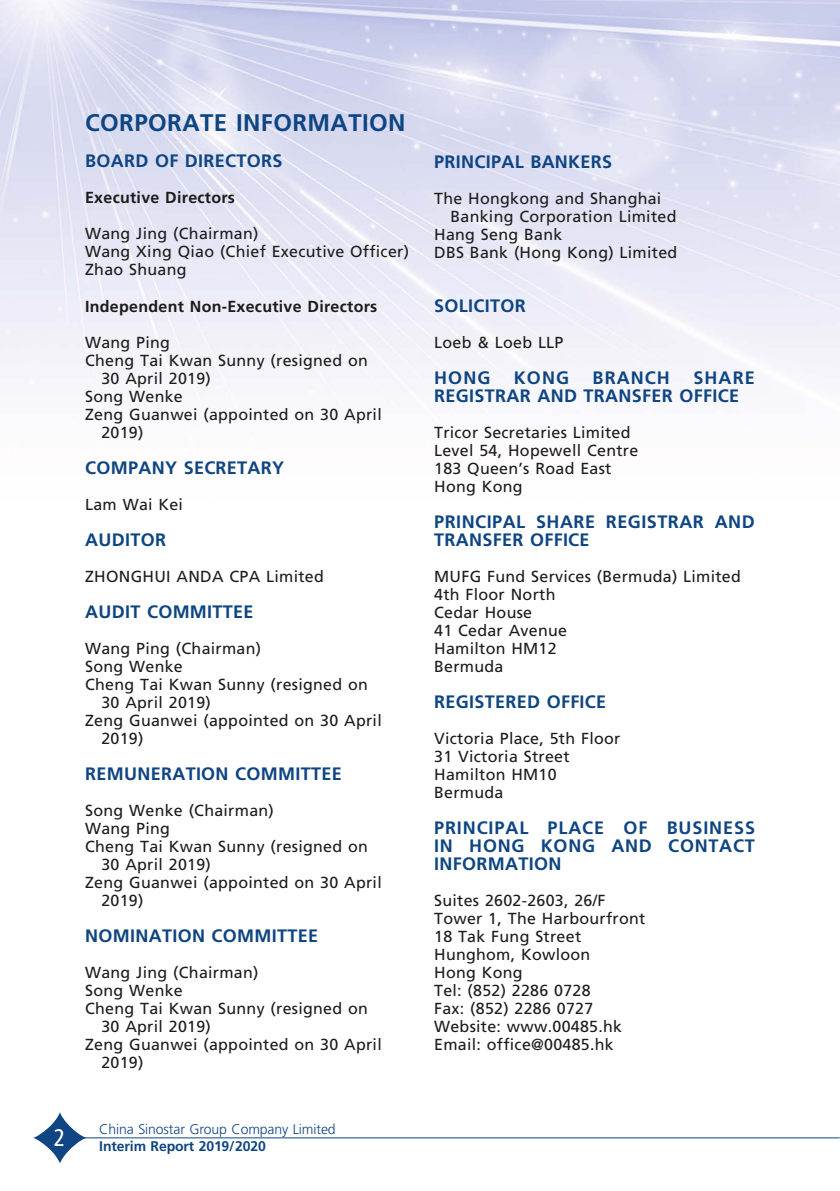
<style>
.page{position:relative;width:840px;height:1191px;background:#fff}
.page>*{position:absolute;margin:0;border:0;box-sizing:border-box;transform-origin:0 0}
.t1{font:700 24px "Frutiger LT Std";letter-spacing:.015em;color:#0e4582}
.t2{font:condensed 24px "Frutiger LT Std";color:#fff}
.t3{font:700 18px/18px "Frutiger LT Std";letter-spacing:.015em;color:#0e4582}
.t4{font:16px/18px "Frutiger LT Std";letter-spacing:.015em;color:#1c1c1b}
.t5{font:700 16px "Frutiger LT Std";letter-spacing:.015em;color:#1c1c1b}
.t6{font:300 14px "Frutiger LT Std";letter-spacing:-.01em;color:#0e4582}
.t7{font:700 14px "Frutiger LT Std";letter-spacing:-.01em;color:#0e4582}
</style>
<div class="page">
<img style="left:0;top:0;width:839px;height:1164px">
<svg style="left:33px;top:1112px;width:53px;height:51px"></svg>
<hr style="left:81px;top:1137px;width:758px;height:1px;background:#0e4582">
<h1 class="t2" style="left:54px;top:1124px;width:13px">2</h1>
<h1 class="t1" style="left:85px;top:109px;width:322px">CORPORATE INFORMATION</h1>
<p class="t3" style="left:85px;top:152px;width:199px">BOARD OF DIRECTORS</p>
<p class="t5" style="left:85px;top:188px;width:151px">Executive Directors</p>
<p class="t4" style="left:85px;top:225px;width:325px">Wang Jing (Chairman)<br>Wang Xing Qiao (Chief Executive Officer)<br>Zhao Shuang</p>
<p class="t5" style="left:85px;top:296px;width:293px">Independent Non-Executive Directors</p>
<p class="t4" style="left:85px;top:333px;width:86px">Wang Ping</p>
<p class="t4" style="left:85px;top:351px;width:284px">Cheng Tai Kwan Sunny (resigned on</p>
<p class="t4" style="left:101px;top:369px;width:111px">30 April 2019)</p>
<p class="t4" style="left:85px;top:387px;width:99px">Song Wenke</p>
<p class="t4" style="left:85px;top:405px;width:298px">Zeng Guanwei (appointed on 30 April</p>
<p class="t4" style="left:101px;top:423px;width:43px">2019)</p>
<p class="t3" style="left:85px;top:458px;width:200px">COMPANY SECRETARY</p>
<p class="t4" style="left:85px;top:495px;width:99px">Lam Wai Kei</p>
<p class="t3" style="left:85px;top:530px;width:82px">AUDITOR</p>
<p class="t4" style="left:85px;top:567px;width:240px">ZHONGHUI ANDA CPA Limited</p>
<p class="t3" style="left:85px;top:602px;width:170px">AUDIT COMMITTEE</p>
<p class="t4" style="left:85px;top:639px;width:177px">Wang Ping (Chairman)</p>
<p class="t4" style="left:85px;top:657px;width:99px">Song Wenke</p>
<p class="t4" style="left:85px;top:675px;width:284px">Cheng Tai Kwan Sunny (resigned on</p>
<p class="t4" style="left:101px;top:693px;width:111px">30 April 2019)</p>
<p class="t4" style="left:85px;top:711px;width:298px">Zeng Guanwei (appointed on 30 April</p>
<p class="t4" style="left:101px;top:729px;width:43px">2019)</p>
<p class="t3" style="left:85px;top:764px;width:258px">REMUNERATION COMMITTEE</p>
<p class="t4" style="left:85px;top:801px;width:190px">Song Wenke (Chairman)</p>
<p class="t4" style="left:85px;top:819px;width:86px">Wang Ping</p>
<p class="t4" style="left:85px;top:837px;width:284px">Cheng Tai Kwan Sunny (resigned on</p>
<p class="t4" style="left:101px;top:855px;width:111px">30 April 2019)</p>
<p class="t4" style="left:85px;top:873px;width:298px">Zeng Guanwei (appointed on 30 April</p>
<p class="t4" style="left:101px;top:891px;width:43px">2019)</p>
<p class="t3" style="left:85px;top:926px;width:234px">NOMINATION COMMITTEE</p>
<p class="t4" style="left:85px;top:963px;width:175px">Wang Jing (Chairman)</p>
<p class="t4" style="left:85px;top:981px;width:99px">Song Wenke</p>
<p class="t4" style="left:85px;top:999px;width:284px">Cheng Tai Kwan Sunny (resigned on</p>
<p class="t4" style="left:101px;top:1017px;width:111px">30 April 2019)</p>
<p class="t4" style="left:85px;top:1035px;width:298px">Zeng Guanwei (appointed on 30 April</p>
<p class="t4" style="left:101px;top:1053px;width:43px">2019)</p>
<p class="t6" style="left:99px;top:1121px;width:238px">China Sinostar Group Company Limited</p>
<p class="t7" style="left:99px;top:1137px;width:168px">Interim Report 2019/2020</p>
<p class="t3" style="left:434px;top:153px;width:179px">PRINCIPAL BANKERS</p>
<p class="t4" style="left:434px;top:190px;width:228px">The Hongkong and Shanghai</p>
<p class="t4" style="left:450px;top:208px;width:227px">Banking Corporation Limited</p>
<p class="t4" style="left:434px;top:226px;width:129px">Hang Seng Bank</p>
<p class="t4" style="left:434px;top:244px;width:244px">DBS Bank (Hong Kong) Limited</p>
<p class="t3" style="left:434px;top:297px;width:93px">SOLICITOR</p>
<p class="t4" style="left:434px;top:334px;width:131px">Loeb &amp; Loeb LLP</p>
<p class="t3" style="left:434px;top:369px;width:58px">HONG</p>
<p class="t3" style="left:513px;top:369px;width:57px">KONG</p>
<p class="t3" style="left:592px;top:369px;width:79px">BRANCH</p>
<p class="t3" style="left:434px;top:369px;width:322px;text-indent:259px">SHARE<br>REGISTRAR AND TRANSFER OFFICE</p>
<p class="t4" style="left:434px;top:424px;width:205px">Tricor Secretaries Limited<br>Level 54, Hopewell Centre<br>183 Queen’s Road East<br>Hong Kong</p>
<p class="t3" style="left:434px;top:513px;width:322px">PRINCIPAL SHARE REGISTRAR AND<br>TRANSFER OFFICE</p>
<p class="t4" style="left:434px;top:568px;width:308px">MUFG Fund Services (Bermuda) Limited<br>4th Floor North<br>Cedar House<br>41 Cedar Avenue<br>Hamilton HM12<br>Bermuda</p>
<p class="t3" style="left:434px;top:693px;width:173px">REGISTERED OFFICE</p>
<p class="t4" style="left:434px;top:730px;width:188px">Victoria Place, 5th Floor<br>31 Victoria Street<br>Hamilton HM10<br>Bermuda</p>
<p class="t3" style="left:434px;top:819px;width:322px;text-align:justify">PRINCIPAL PLACE OF BUSINESS IN HONG KONG AND CONTACT INFORMATION</p>
<p class="t4" style="left:434px;top:892px;width:212px">Suites 2602-2603, 26/F<br>Tower 1, The Harbourfront<br>18 Tak Fung Street<br>Hunghom, Kowloon<br>Hong Kong<br>Tel: (852) 2286 0728<br>Fax: (852) 2286 0727<br>Website: www.00485.hk<br>Email: office@00485.hk</p>
</div>
